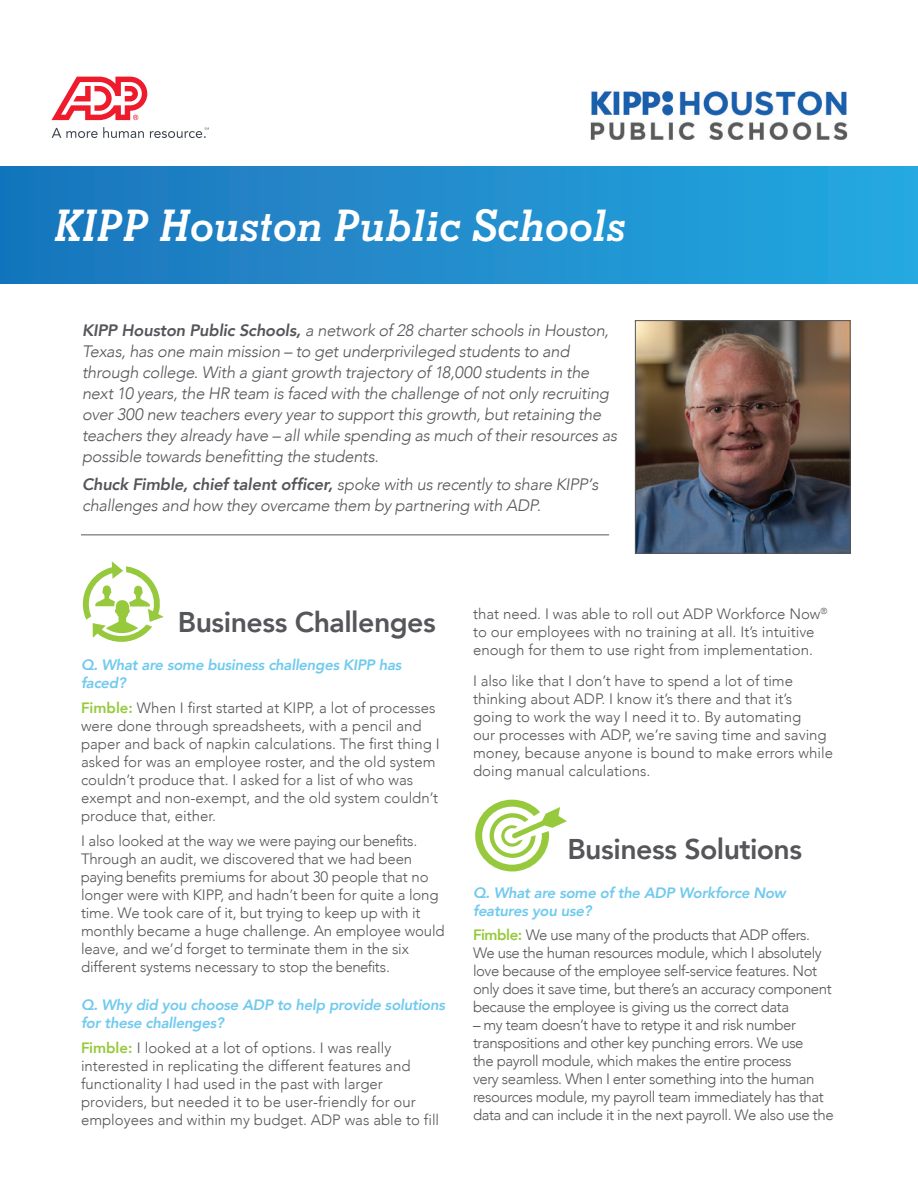
<style>
.page{position:relative;width:918px;height:1188px;background:#fff}
.page>*{position:absolute;margin:0;border:0;box-sizing:border-box;transform-origin:0 0}
.t1{font:italic 700 43.5px "Memphis";letter-spacing:-.01em;color:#fff}
.t2{font:800 28.5px "Avenir";letter-spacing:-.02em;color:#55565a}
.t3{font:italic 300 16.5px/21px "Avenir";letter-spacing:-.015em;color:#55565a}
.t4{font:300 15px/18px "Avenir";letter-spacing:-.01em;color:#55565a}
.t5{font:300 15px/18px "Avenir";letter-spacing:-.03em;color:#55565a}
.t6{font:italic 800 15px/18px "Avenir";letter-spacing:-.02em;color:#71caee}
.s1{font-weight:800}
.s2{font-weight:800;color:#96c93c}
</style>
<div class="page">
<svg style="left:82px;top:561px;width:82px;height:81px"></svg>
<hr style="left:81px;top:534px;width:528px;height:1px;background:#55565a">
<svg style="left:475px;top:800px;width:92px;height:72px"></svg>
<div style="left:0;top:166px;width:918px;height:118px;background:linear-gradient(to right,#1c74bb,#25a8e0)"></div>
<svg style="left:51px;top:77px;width:96px;height:43px"></svg>
<svg style="left:52px;top:127px;width:92px;height:11px"></svg>
<svg style="left:150px;top:127px;width:59px;height:11px"></svg>
<img style="left:637px;top:322px;width:211px;height:230px">
<div style="left:635px;top:320px;width:215px;height:234px;border:1px solid #55565a"></div>
<img style="left:590px;top:91px;width:257px;height:49px">
<h1 class="t1" style="left:55px;top:199px;width:574px">KIPP Houston Public Schools</h1>
<p class="t3" style="left:82px;top:320px;width:537px"><span class="s1">KIPP Houston Public Schools,</span> a network of 28 charter schools in Houston, Texas, has one main mission – to get underprivileged students to and through college. With a giant growth trajectory of 18,000 students in the next 10 years, the HR team is faced with the challenge of not only recruiting over 300 new teachers every year to support this growth, but retaining the teachers they already have – all while spending as much of their resources as possible towards benefitting the students.</p>
<p class="t3" style="left:82px;top:474px;width:518px"><span class="s1">Chuck Fimble, chief talent officer,</span> spoke with us recently to share KIPP’s challenges and how they overcame them by partnering with ADP.</p>
<h2 class="t2" style="left:178px;top:600px;width:259px">Business Challenges</h2>
<p class="t6" style="left:81px;top:656px;width:322px">Q. What are some business challenges KIPP has faced?</p>
<p class="t4" style="left:81px;top:699px;width:360px"><span class="s2">Fimble:</span> When I fi rst started at KIPP, a lot of processes were done through spreadsheets, with a pencil and paper and back of napkin calculations. The first thing I asked for was an employee roster, and the old system couldn’t produce that. I asked for a list of who was exempt and non-exempt, and the old system couldn’t produce that, either.</p>
<p class="t4" style="left:81px;top:832px;width:365px">I also looked at the way we were paying our benefits.<br>Through an audit, we discovered that we had been paying benefits premiums for about 30 people that no longer were with KIPP, and hadn’t been for quite a long time. We took care of it, but trying to keep up with it monthly became a huge challenge. An employee would leave, and we’d forget to terminate them in the six different systems necessary to stop the benefits.</p>
<p class="t6" style="left:81px;top:996px;width:366px">Q. Why did you choose ADP to help provide solutions for these challenges?</p>
<p class="t4" style="left:81px;top:1039px;width:360px"><span class="s2">Fimble:</span> I looked at a lot of options. I was really interested in replicating the different features and functionality I had used in the past with larger providers, but needed it to be user-friendly for our employees and within my budget. ADP was able to fill</p>
<p class="t4" style="left:473px;top:604px;width:356px">that need. I was able to roll out ADP Workforce Now<sup>® </sup>to our employees with no training at all. It’s intuitive enough for them to use right from implementation.</p>
<p class="t4" style="left:473px;top:672px;width:361px">I also like that I don’t have to spend a lot of time thinking about ADP. I know it’s there and that it’s going to work the way I need it to. By automating<br>our processes with ADP, we’re saving time and saving money, because anyone is bound to make errors while doing manual calculations.</p>
<h2 class="t2" style="left:567px;top:827px;width:236px">Business Solutions</h2>
<p class="t6" style="left:473px;top:883px;width:314px">Q. What are some of the ADP Workforce Now features you use?</p>
<p class="t5" style="left:473px;top:926px;width:360px"><span class="s2">Fimble:</span> We use many of the products that ADP offers.<br>We use the human resources module, which I absolutely love because of the employee self-service features. Not only does it save time, but there’s an accuracy component because the employee is giving us the correct data</p>
<p class="t5" style="left:473px;top:1016px;width:362px">– my team doesn’t have to retype it and risk number transpositions and other key punching errors. We use<br>the payroll module, which makes the entire process<br>very seamless. When I enter something into the human resources module, my payroll team immediately has that data and can include it in the next payroll. We also use the</p>
</div>
